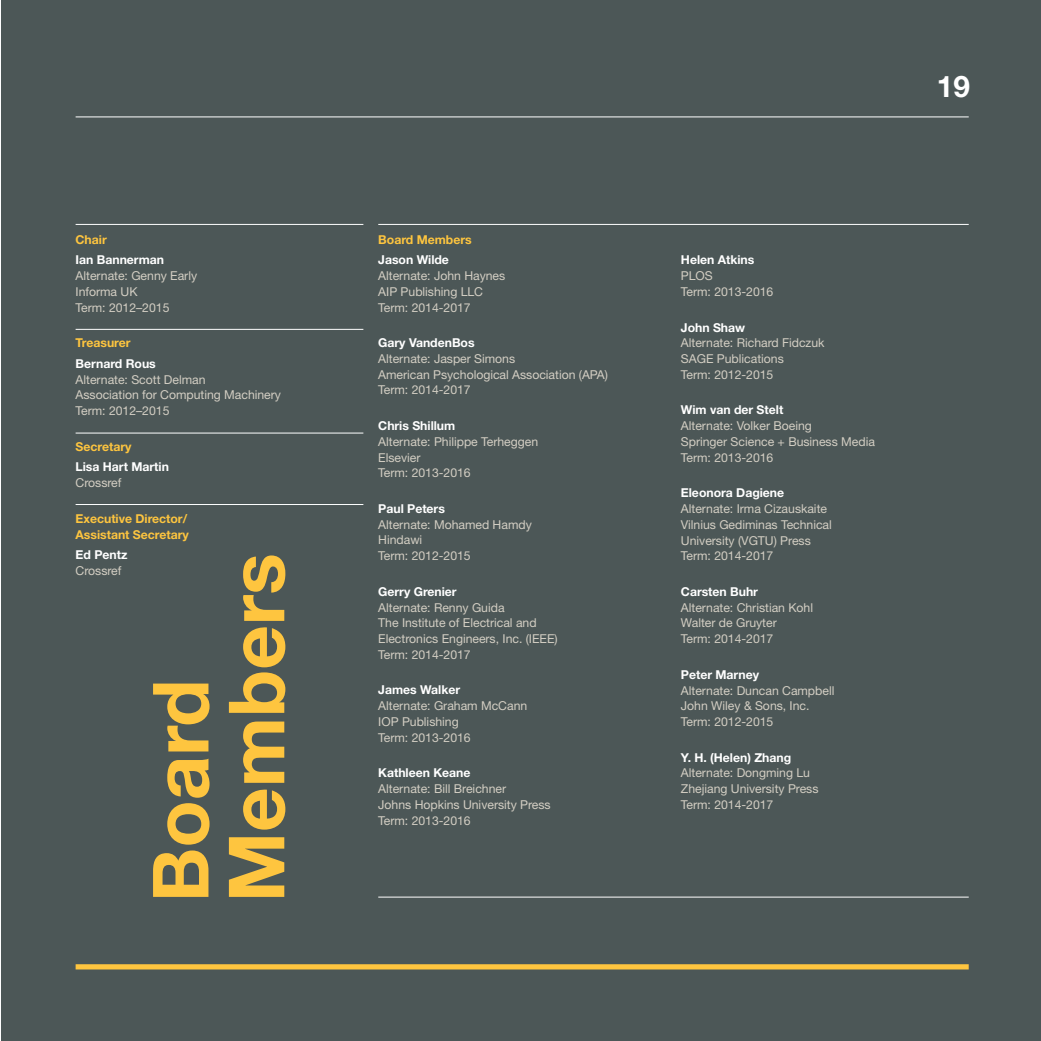
<style>
.page{position:relative;width:1041px;height:1041px;background:#fff}
.page>*{position:absolute;margin:0;border:0;box-sizing:border-box;transform-origin:0 0}
.t1{font:700 77.52px/75.8px "Helvetica Neue";color:#fec53f}
.t2{font:700 29.75px "Helvetica Neue";color:#fff}
.t3{font:12.25px/15.8px "Helvetica Neue";color:#d3cec3}
.t4{font:700 12.25px/20.7px "Helvetica Neue";color:#fff}
.t5{font:700 12.25px/15.8px "Helvetica Neue";color:#fec53f}
.s1{color:#fec53f}
.s2{font-weight:700;color:#fff}
.s3{color:#fff}
</style>
<div class="page">
<div style="left:1px;top:0;width:1040px;height:1041px;background:#4c5757"></div>
<hr style="left:76px;top:116px;width:893px;height:1px;background:#fff">
<hr style="left:76px;top:329px;width:287px;height:1px;background:#fff">
<hr style="left:76px;top:433px;width:287px;height:1px;background:#fff">
<hr style="left:76px;top:504px;width:287px;height:1px;background:#fff">
<hr style="left:76px;top:224px;width:287px;height:1px;background:#fff">
<hr style="left:378px;top:224px;width:591px;height:1px;background:#fff">
<hr style="left:378px;top:896px;width:591px;height:1px;background:#fff">
<div style="left:76px;top:964px;width:893px;height:5px;background:#fec53f"></div>
<p class="t4" style="left:76px;top:229px;width:90px"><span class="s1">Chair<br></span>Ian Bannerman</p>
<p class="t3" style="left:76px;top:268px;width:123px">Alternate: Genny Early<br>Informa UK<br>Term: 2012–2015</p>
<p class="t4" style="left:76px;top:332px;width:82px"><span class="s1">Treasurer<br></span>Bernard Rous</p>
<p class="t3" style="left:76px;top:371px;width:207px">Alternate: Scott Delman<br>Association for Computing Machinery<br>Term: 2012–2015</p>
<p class="t4" style="left:76px;top:436px;width:95px"><span class="s1">Secretary<br></span>Lisa Hart Martin</p>
<p class="t3" style="left:76px;top:475px;width:47px">Crossref</p>
<p class="t5" style="left:76px;top:510px;width:115px">Executive Director/<br>Assistant Secretary</p>
<p class="t3" style="left:76px;top:547px;width:53px"><span class="s2">Ed Pentz<br></span>Crossref</p>
<p class="t1" style="left:141px;top:902px;width:350px;rotate:-90deg">Board<br>Members</p>
<p class="t5" style="left:378px;top:229px;width:95px;line-height:20.7px">Board Members<br><span class="s3">Jason Wilde</span></p>
<p class="t3" style="left:378px;top:268px;width:128px">Alternate: John Haynes<br>AIP Publishing LLC<br>Term: 2014-2017</p>
<p class="t3" style="left:378px;top:335px;width:231px"><span class="s2">Gary VandenBos<br></span>Alternate: Jasper Simons<br>American Psychological Association (APA)<br>Term: 2014-2017</p>
<p class="t3" style="left:378px;top:418px;width:161px"><span class="s2">Chris Shillum<br></span>Alternate: Philippe Terheggen<br>Elsevier<br>Term: 2013-2016</p>
<p class="t3" style="left:378px;top:500px;width:155px"><span class="s2">Paul Peters<br></span>Alternate: Mohamed Hamdy<br>Hindawi<br>Term: 2012-2015</p>
<p class="t3" style="left:378px;top:583px;width:181px"><span class="s2">Gerry Grenier<br></span>Alternate: Renny Guida<br>The Institute of Electrical and<br>Electronics Engineers, Inc. (IEEE)<br>Term: 2014-2017</p>
<p class="t3" style="left:378px;top:682px;width:150px"><span class="s2">James Walker<br></span>Alternate: Graham McCann<br>IOP Publishing<br>Term: 2013-2016</p>
<p class="t3" style="left:378px;top:765px;width:174px"><span class="s2">Kathleen Keane<br></span>Alternate: Bill Breichner<br>Johns Hopkins University Press<br>Term: 2013-2016</p>
<p class="t3" style="left:681px;top:252px;width:94px"><span class="s2">Helen Atkins<br></span>PLOS<br>Term: 2013-2016</p>
<p class="t3" style="left:681px;top:319px;width:145px"><span class="s2">John Shaw<br></span>Alternate: Richard Fidczuk<br>SAGE Publications<br>Term: 2012-2015</p>
<p class="t3" style="left:681px;top:402px;width:195px"><span class="s2">Wim van der Stelt<br></span>Alternate: Volker Boeing<br>Springer Science + Business Media<br>Term: 2013-2016</p>
<p class="t3" style="left:681px;top:485px;width:152px"><span class="s2">Eleonora Dagiene<br></span>Alternate: Irma Cizauskaite<br>Vilnius Gediminas Technical<br>University (VGTU) Press<br>Term: 2014-2017</p>
<p class="t3" style="left:681px;top:583px;width:134px"><span class="s2">Carsten Buhr<br></span>Alternate: Christian Kohl<br>Walter de Gruyter<br>Term: 2014-2017</p>
<p class="t3" style="left:681px;top:666px;width:155px"><span class="s2">Peter Marney<br></span>Alternate: Duncan Campbell<br>John Wiley &amp; Sons, Inc.<br>Term: 2012-2015</p>
<p class="t3" style="left:681px;top:749px;width:139px"><span class="s2">Y. H. (Helen) Zhang<br></span>Alternate: Dongming Lu<br>Zhejiang University Press<br>Term: 2014-2017</p>
<p class="t2" style="left:937px;top:68px;width:35px">19</p>
</div>
